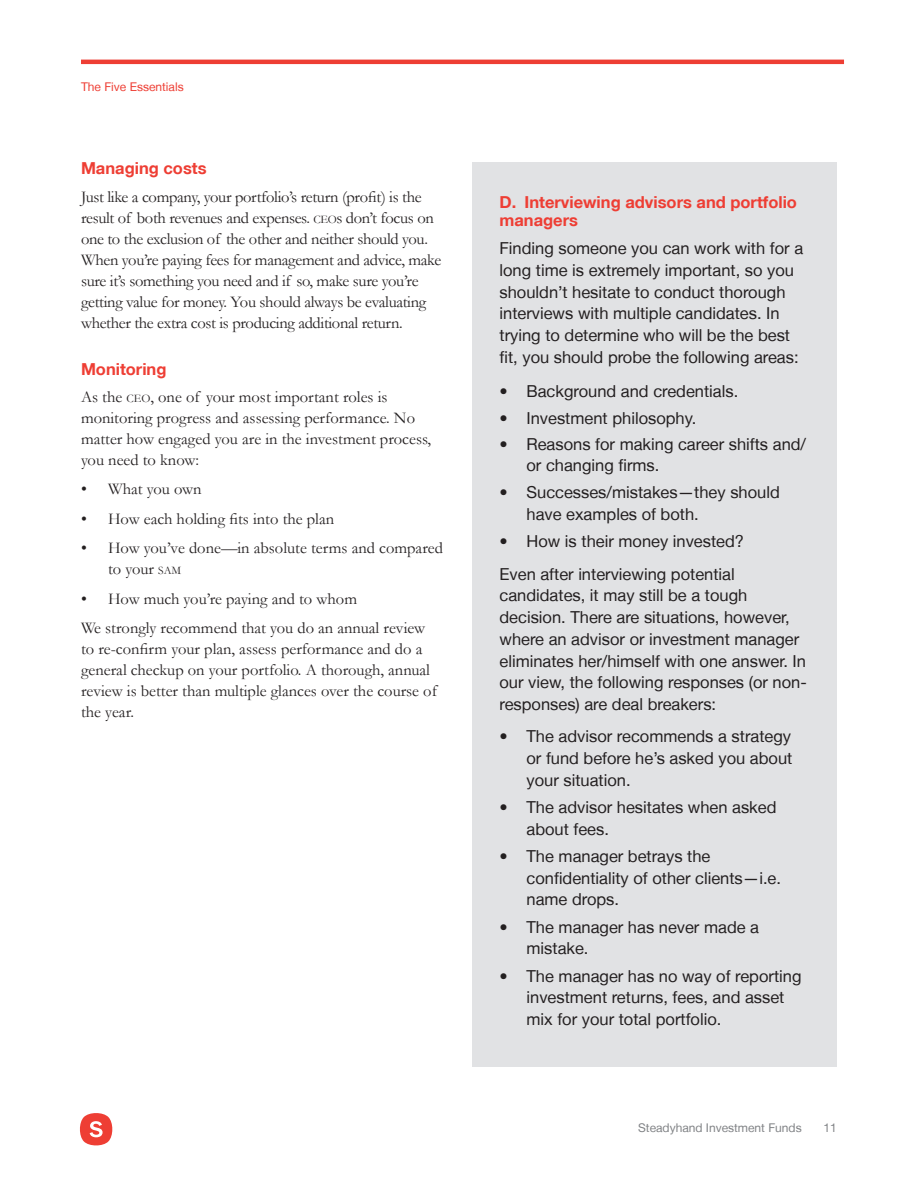
<style>
.page{position:relative;width:918px;height:1188px;background:#fff}
.page>*{position:absolute;margin:0;border:0;box-sizing:border-box;transform-origin:0 0}
.Bulleted_List{font:16.5px/21.8px "Helvetica Neue LT";color:#231f20}
.new_body{font:16.5px/21px "Garamond";color:#231f20}
.new_body-2{font:16.5px/21.1px "Garamond";letter-spacing:-.02em;color:#231f20}
.Steadyhand_Paragraph{font:16.5px/21.8px "Helvetica Neue LT";color:#231f20}
.HEADING_4{font:700 16.5px/18px "Helvetica Neue LT";color:#ee3e34}
.t1{font:12px "Helvetica Neue LT";color:#808285}
.Steadyhand_Paragraph-2{font:12px "Helvetica Neue LT";color:#ee3e34}
.s1{font-size:11.55px}
</style>
<div class="page">
<hr style="left:81px;top:60px;width:763px;height:4px;background:#ee3e34">
<svg style="left:80px;top:1113px;width:32px;height:32px"></svg>
<div style="left:472px;top:162px;width:365px;height:904px;background:#e1e2e4"></div>
<p class="Steadyhand_Paragraph-2" style="left:81px;top:79px;width:104px">The Five Essentials</p>
<p class="HEADING_4" style="left:81px;top:159px;width:127px">Managing costs</p>
<p class="new_body-2" style="left:81px;top:185px;width:362px">Just like a company, your portfolio’s return (profit) is the result of both revenues and expenses. <span class="s1">CEO</span>s don’t focus on one to the exclusion of the other and neither should you.<br>When you’re paying fees for management and advice, make sure it’s something you need and if so, make sure you’re getting value for money. You should always be evaluating whether the extra cost is producing additional return.</p>
<p class="HEADING_4" style="left:81px;top:359px;width:87px">Monitoring</p>
<p class="new_body" style="left:81px;top:386px;width:352px">As the <span class="s1">CEO</span>, one of your most important roles is monitoring progress and assessing performance. No matter how engaged you are in the investment process, you need to know:</p>
<p class="new_body" style="left:81px;top:478px;width:122px">• What you own</p>
<p class="new_body" style="left:81px;top:507px;width:255px">• How each holding fits into the plan</p>
<p class="new_body" style="left:108px;top:537px;width:336px;text-indent:-27px">• How you’ve done—in absolute terms and compared to your <span class="s1">SAM</span></p>
<p class="new_body" style="left:81px;top:587px;width:278px">• How much you’re paying and to whom</p>
<p class="new_body" style="left:81px;top:617px;width:358px">We strongly recommend that you do an annual review to re-confirm your plan, assess performance and do a general checkup on your portfolio. A thorough, annual review is better than multiple glances over the course of the year.</p>
<p class="HEADING_4" style="left:500px;top:192px;width:299px">D. Interviewing advisors and portfolio managers</p>
<p class="Steadyhand_Paragraph" style="left:500px;top:237px;width:305px">Finding someone you can work with for a long time is extremely important, so you shouldn’t hesitate to conduct thorough interviews with multiple candidates. In trying to determine who will be the best fit, you should probe the following areas:</p>
<p class="Bulleted_List" style="left:500px;top:380px;width:240px">• Background and credentials.</p>
<p class="Bulleted_List" style="left:500px;top:407px;width:198px">• Investment philosophy.</p>
<p class="Bulleted_List" style="left:526px;top:433px;width:281px;line-height:21px;text-indent:-27px">• Reasons for making career shifts and/ or changing firms.</p>
<p class="Bulleted_List" style="left:526px;top:481px;width:255px;text-indent:-27px">• Successes/mistakes—they should have examples of both.</p>
<p class="Bulleted_List" style="left:500px;top:530px;width:246px">• How is their money invested?</p>
<p class="Bulleted_List" style="left:500px;top:563px;width:309px">Even after interviewing potential candidates, it may still be a tough decision. There are situations, however, where an advisor or investment manager eliminates her/himself with one answer. In our view, the following responses (or non&shy;responses) are deal breakers:</p>
<p class="Bulleted_List" style="left:526px;top:725px;width:267px;text-align:justify;text-indent:-27px">• The advisor recommends a strategy or fund before he’s asked you about your situation.</p>
<p class="Bulleted_List" style="left:526px;top:796px;width:251px;text-indent:-27px">• The advisor hesitates when asked about fees.</p>
<p class="Bulleted_List" style="left:526px;top:845px;width:256px;text-indent:-27px">• The manager betrays the confidentiality of other clients—i.e. name drops.</p>
<p class="Bulleted_List" style="left:526px;top:916px;width:234px;text-indent:-27px">• The manager has never made a mistake.</p>
<p class="Bulleted_List" style="left:526px;top:965px;width:277px;text-indent:-27px">• The manager has no way of reporting investment returns, fees, and asset mix for your total portfolio.</p>
<p class="t1" style="left:638px;top:1121px;width:165px">Steadyhand Investment Funds</p>
<p class="t1" style="left:824px;top:1121px;width:15px">11</p>
</div>
